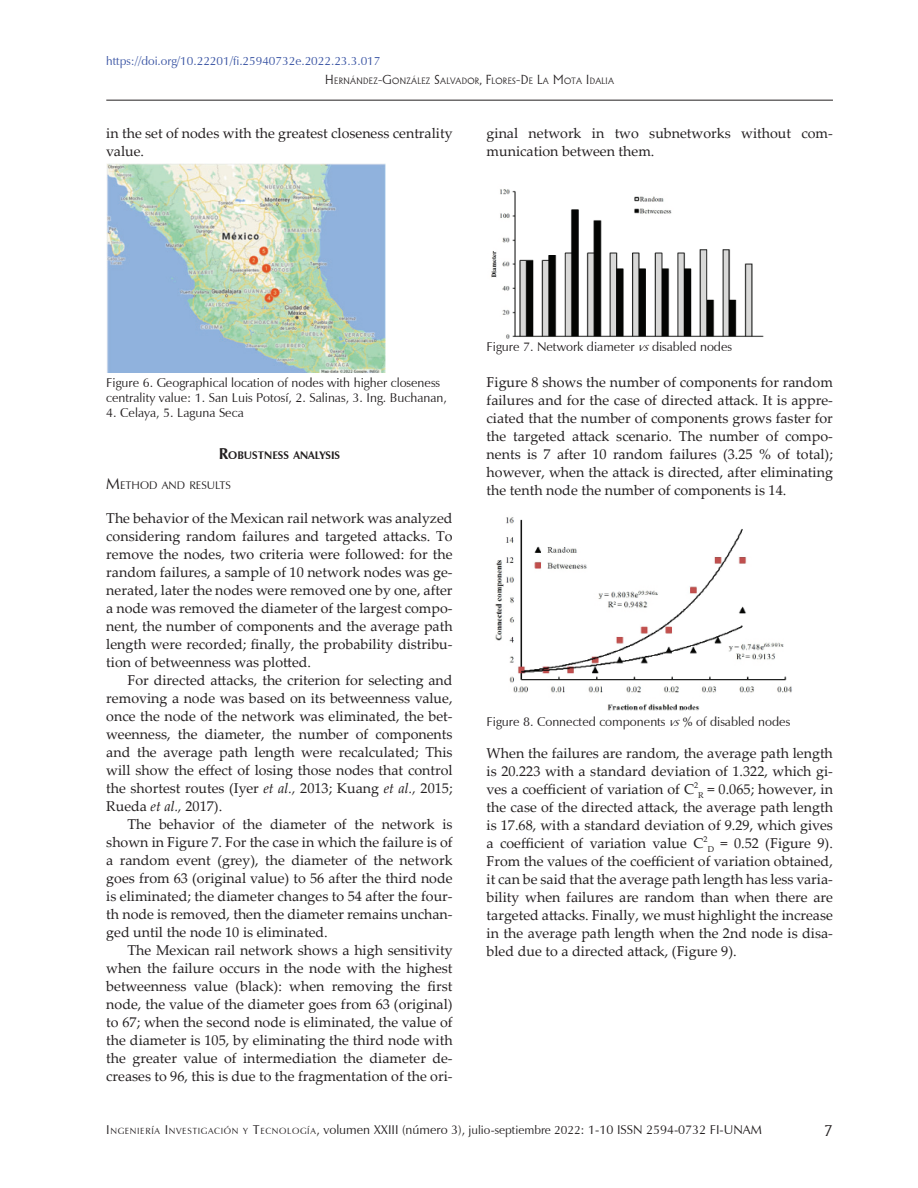
<style>
.page{position:relative;width:918px;height:1188px;background:#fff}
.page>*{position:absolute;margin:0;border:0;box-sizing:border-box;transform-origin:0 0}
.t1{font:300 15px "Adelon";color:#231f20}
.t2{font:14.25px/18px "Palatino Linotype";color:#231f20;text-align:justify}
.t3{font:12.75px/15px "Zapf Humanist 601 BT";color:#231f20}
.t4{font:12px "Zapf Humanist 601 BT";color:#3853a3}
.t5{font:700 10.95px "Zapf Humanist 601 BT";color:#231f20}
.t6{font:10.95px "Zapf Humanist 601 BT";color:#231f20}
.t7{font:300 8.85px "Adelon";letter-spacing:.035em;color:#231f20}
.s1{font-size:12.75px}
.s2{font-size:15.75px}
.s3{font-style:italic}
.s4{font-style:inherit}
.s5{font-size:8.85px}
.s6{font-size:12px}
</style>
<div class="page">
<hr style="left:106px;top:100px;width:727px;height:1px;background:#231f20">
<img style="left:106px;top:164px;width:279px;height:208px">
<img style="left:491px;top:189px;width:273px;height:150px">
<img style="left:495px;top:517px;width:297px;height:194px">
<p class="t4" style="left:106px;top:53px;width:276px">https://doi.org/10.22201/fi.25940732e.2022.23.3.017</p>
<p class="t7" style="left:325px;top:75px;width:290px"><span class="s1">H</span>ERNÁNDEZ<span class="s1">-G</span>ONZÁLEZ <span class="s1">S</span>ALVADOR<span class="s1">, F</span>LORES<span class="s1">-D</span>E <span class="s1">L</span>A <span class="s1">M</span>OTA <span class="s1">I</span>DALIA</p>
<p class="t2" style="left:106px;top:124px;width:348px">in the set of nodes with the greatest closeness centrality value.</p>
<p class="t2" style="left:487px;top:124px;width:348px">ginal network in two subnetworks without com&shy;munication between them.</p>
<p class="t3" style="left:106px;top:375px;width:342px">Figure 6. Geographical location of nodes with higher closeness centrality value: 1. San Luis Potosí, 2. Salinas, 3. Ing. Buchanan,</p>
<p class="t3" style="left:106px;top:405px;width:139px">4. Celaya, 5. Laguna Seca</p>
<p class="t5" style="left:219px;top:448px;width:123px"><span class="s2">R</span>OBUSTNESS ANALYSIS</p>
<p class="t6" style="left:106px;top:478px;width:126px"><span class="s2">M</span>ETHOD AND RESULTS</p>
<p class="t2" style="left:106px;top:509px;width:348px">The behavior of the Mexican rail network was analyzed considering random failures and targeted attacks. To remove the nodes, two criteria were followed: for the random failures, a sample of 10 network nodes was ge&shy;nerated, later the nodes were removed one by one, after a node was removed the diameter of the largest compo&shy;nent, the number of components and the average path length were recorded; finally, the probability distribu&shy;tion of betweenness was plotted.</p>
<p class="t2" style="left:106px;top:671px;width:348px;text-indent:21px">For directed attacks, the criterion for selecting and removing a node was based on its betweenness value, once the node of the network was eliminated, the bet&shy;weenness, the diameter, the number of components and the average path length were recalculated; This will show the effect of losing those nodes that control the shortest routes (Iyer <span class="s3">et al.,</span> 2013; Kuang <span class="s3">et al.,</span> 2015; Rueda <span class="s3">et al.,</span> 2017).</p>
<p class="t2" style="left:106px;top:815px;width:348px;text-indent:21px">The behavior of the diameter of the network is shown in Figure 7. For the case in which the failure is of a random event (grey), the diameter of the network goes from 63 (original value) to 56 after the third node is eliminated; the diameter changes to 54 after the four&shy;th node is removed, then the diameter remains unchan&shy;ged until the node 10 is eliminated.</p>
<p class="t2" style="left:106px;top:941px;width:348px;text-indent:21px">The Mexican rail network shows a high sensitivity when the failure occurs in the node with the highest betweenness value (black): when removing the first node, the value of the diameter goes from 63 (original) to 67; when the second node is eliminated, the value of the diameter is 105, by eliminating the third node with the greater value of intermediation the diameter de&shy;creases to 96, this is due to the fragmentation of the ori-</p>
<p class="t3" style="left:487px;top:339px;width:247px">Figure 7. Network diameter <span class="s3">vs</span>disabled nodes</p>
<p class="t2" style="left:487px;top:373px;width:348px">Figure 8 shows the number of components for random failures and for the case of directed attack. It is appre&shy;ciated that the number of components grows faster for the targeted attack scenario. The number of compo&shy;nents is 7 after 10 random failures (3.25 % of total); however, when the attack is directed, after eliminating the tenth node the number of components is 14.</p>
<p class="t3" style="left:487px;top:714px;width:305px">Figure 8. Connected components <span class="s3">vs</span>% of disabled nodes</p>
<p class="t2" style="left:487px;top:744px;width:348px">When the failures are random, the average path length is 20.223 with a standard deviation of 1.322, which gi&shy;ves a coefficient of variation of C<sup>2</sup><sub>R</sub> = 0.065; however, in the case of the directed attack, the average path length is 17.68, with a standard deviation of 9.29, which gives a coefficient of variation value C<sup>2</sup><sub>D</sub> = 0.52 (Figure 9).<br>From the values of the coefficient of variation obtained, it can be said that the average path length has less varia&shy;bility when failures are random than when there are targeted attacks. Finally, we must highlight the increase in the average path length when the 2nd node is disa&shy;bled due to a directed attack, (Figure 9).</p>
<p class="t3" style="left:106px;top:1122px;width:657px"><span class="s4">I</span><span class="s5">NGENI ERÍA</span> <span class="s4">I</span><span class="s5">NVESTI GACI ÓN Y</span> <span class="s4">T</span><span class="s5">ECNOLOGÍA</span>, volumen XXIII (número 3), <span class="s6">julio-septiembre 2022</span>: 1-10 ISSN 2594-0732 FI-UNAM</p>
<p class="t1" style="left:824px;top:1122px;width:10px">7</p>
</div>
